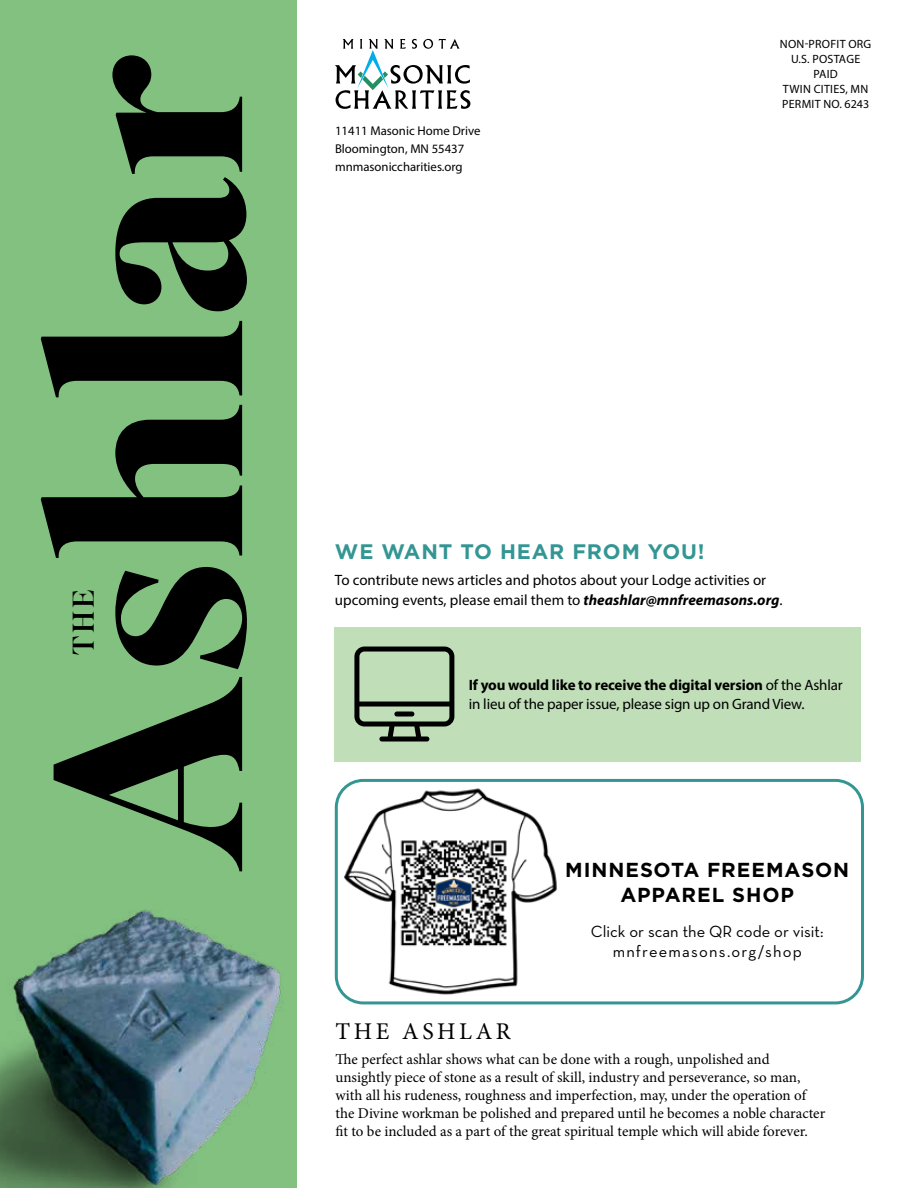
<style>
.page{position:relative;width:918px;height:1188px;background:#fff}
.page>*{position:absolute;margin:0;border:0;box-sizing:border-box;transform-origin:0 0}
.t1{font:700 266.25px "Superior Title";color:#000}
.t2{font:30px "Superior Title";color:#000}
.t3{font:24px "Minion Pro";letter-spacing:.15em;color:#000}
.t4{font:700 21px "Gotham";letter-spacing:.04em;color:#349694}
.t5{font:700 20.25px/24.3px "Gotham";letter-spacing:.045em;color:#000;text-align:center}
.t6{font:16.5px/19.8px "Neutra Text";color:#000;text-align:center}
.t7{font:15px/18px "Minion Pro";color:#000}
.t8{font:15px/19.5px "Myriad Pro";color:#000}
.t9{font:12.75px/18px "Myriad Pro";color:#000}
.t10{font:12px/15px "Myriad Pro";letter-spacing:.02em;color:#000;text-align:center}
.s1{font-weight:700;font-style:italic}
.s2{font-weight:700}
</style>
<div class="page">
<div style="left:0;top:0;width:297px;height:1188px;background:#83c181"></div>
<img style="left:0;top:910px;width:281px;height:278px">
<svg style="left:335px;top:39px;width:135px;height:70px"></svg>
<div style="left:335px;top:779px;width:529px;height:225px;border:3px solid #349694;border-radius:27px"></div>
<img style="left:342px;top:786px;width:215px;height:211px">
<div style="left:335px;top:627px;width:526px;height:135px;background:#c0deb7"></div>
<svg style="left:354px;top:647px;width:100px;height:95px"></svg>
<div style="left:394px;top:712px;width:20px;height:5px;background:#000;border-radius:2px"></div>
<h1 class="t1" style="left:-17px;top:874px;width:825px;rotate:-90deg">Ashlar</h1>
<h2 class="t2" style="left:65px;top:655px;width:68px;rotate:-90deg">THE</h2>
<p class="t9" style="left:335px;top:121px;width:147px">11411 Masonic Home Drive<br>Bloomington, MN 55437 mnmasoniccharities.org</p>
<p class="t10" style="left:780px;top:36px;width:93px">NON-PROFIT ORG<br>U.S. POSTAGE<br>PAID<br>TWIN CITIES, MN<br>PERMIT NO. 6243</p>
<h3 class="t4" style="left:335px;top:538px;width:371px">WE WANT TO HEAR FROM YOU!</h3>
<p class="t8" style="left:335px;top:570px;width:449px">To contribute news articles and photos about your Lodge activities or upcoming events, please email them to <span class="s1">theashlar@mnfreemasons.org</span>.</p>
<p class="t8" style="left:469px;top:675px;width:376px"><span class="s2">If you would like to receive the digital version</span> of the Ashlar in lieu of the paper issue, please sign up on Grand View.</p>
<h3 class="t5" style="left:565px;top:858px;width:286px">MINNESOTA FREEMASON<br>APPAREL SHOP</h3>
<p class="t6" style="left:591px;top:921px;width:234px">Click or scan the QR code or visit: mnfreemasons.org/shop</p>
<h3 class="t3" style="left:336px;top:1016px;width:177px">THE ASHLAR</h3>
<p class="t7" style="left:336px;top:1050px;width:491px">The perfect ashlar shows what can be done with a rough, unpolished and unsightly piece of stone as a result of skill, industry and perseverance, so man, with all his rudeness, roughness and imperfection, may, under the operation of the Divine workman be polished and prepared until he becomes a noble character fit to be included as a part of the great spiritual temple which will abide forever.</p>
</div>
